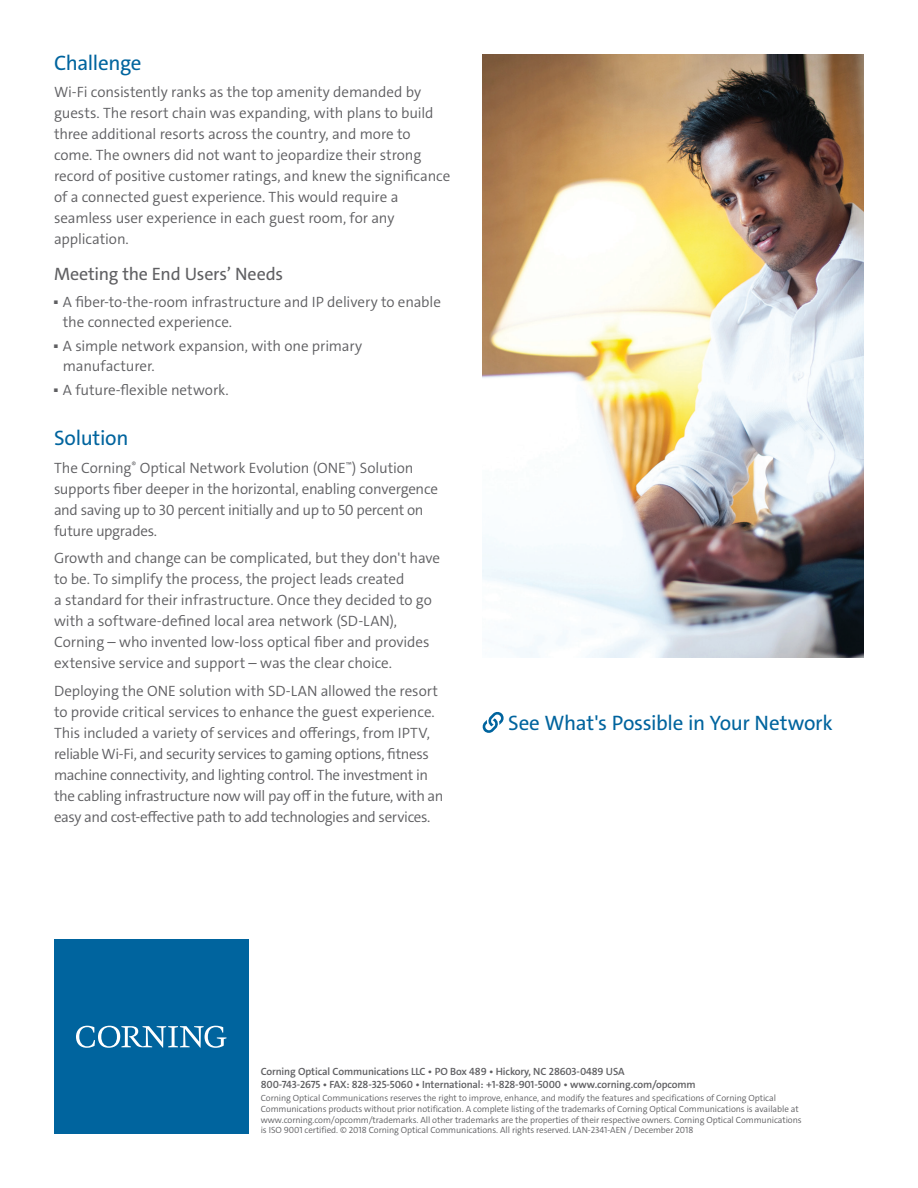
<style>
.page{position:relative;width:918px;height:1188px;background:#fff}
.page>*{position:absolute;margin:0;border:0;box-sizing:border-box;transform-origin:0 0}
.Body_Copy{font:21px "The Sans C4 s";letter-spacing:-.015em;color:#00649e}
.BlueHead_Pg1{font:21px "The Sans C4 s";letter-spacing:-.02em;color:#00649e}
.Gray_SubHead_Pg2{font:18px "The Sans C4 s";letter-spacing:-.01em;color:#5f5f62}
.Body_Pg2{font:300 15px/21px "The Sans C4 s";letter-spacing:-.01em;color:#5f5f62}
.Bullet_Pg2{font:300 15px/20.2px "The Sans C4 s";letter-spacing:-.005em;color:#5f5f62}
.t1{font:600 10.5px "The Sans C4 s";letter-spacing:-.01em;color:#5f5f62}
.t2{font:300 9px/10.8px "The Sans C4 s";letter-spacing:-.01em;color:#5f5f62}
</style>
<div class="page">
<img style="left:483px;top:54px;width:381px;height:603px">
<div style="left:54px;top:939px;width:195px;height:195px;background:#00649e"></div>
<svg style="left:76px;top:1026px;width:150px;height:22px"></svg>
<svg style="left:482px;top:712px;width:22px;height:21px"></svg>
<p class="BlueHead_Pg1" style="left:54px;top:49px;width:89px">Challenge</p>
<p class="Body_Pg2" style="left:54px;top:82px;width:398px">Wi-Fi consistently ranks as the top amenity demanded by guests. The resort chain was expanding, with plans to build three additional resorts across the country, and more to come. The owners did not want to jeopardize their strong record of positive customer ratings, and knew the significance of a connected guest experience. This would require a seamless user experience in each guest room, for any application.</p>
<p class="Gray_SubHead_Pg2" style="left:54px;top:262px;width:231px">Meeting the End Users’ Needs</p>
<p class="Bullet_Pg2" style="left:63px;top:291px;width:380px;text-indent:-9px"><sup>■</sup> A fiber-to-the-room infrastructure and IP delivery to enable the connected experience.</p>
<p class="Bullet_Pg2" style="left:63px;top:335px;width:301px;text-indent:-9px"><sup>■</sup> A simple network expansion, with one primary manufacturer.</p>
<p class="Bullet_Pg2" style="left:54px;top:379px;width:176px"><sup>■</sup> A future-flexible network.</p>
<p class="BlueHead_Pg1" style="left:54px;top:424px;width:76px">Solution</p>
<p class="Body_Pg2" style="left:54px;top:457px;width:386px">The Corning<sup>®</sup> Optical Network Evolution (ONE<sup>™</sup>) Solution supports fiber deeper in the horizontal, enabling convergence and saving up to 30 percent initially and up to 50 percent on future upgrades.</p>
<p class="Body_Pg2" style="left:54px;top:548px;width:388px">Growth and change can be complicated, but they don't have to be. To simplify the process, the project leads created<br>a standard for their infrastructure. Once they decided to go with a software-defined local area network (SD-LAN), Corning – who invented low-loss optical fiber and provides extensive service and support – was the clear choice.</p>
<p class="Body_Pg2" style="left:54px;top:681px;width:391px">Deploying the ONE solution with SD-LAN allowed the resort to provide critical services to enhance the guest experience.<br>This included a variety of services and offerings, from IPTV, reliable Wi-Fi, and security services to gaming options, fitness machine connectivity, and lighting control. The investment in the cabling infrastructure now will pay off in the future, with an easy and cost-effective path to add technologies and services.</p>
<p class="Body_Copy" style="left:508px;top:709px;width:326px">See What's Possible in Your Network</p>
<p class="t1" style="left:261px;top:1065px;width:365px">Corning Optical Communications LLC • PO Box 489 • Hickory, NC 28603-0489 USA</p>
<p class="t1" style="left:261px;top:1077px;width:437px">800-743-2675 • FAX: 828-325-5060 • International: +1-828-901-5000 • www.corning.com/opcomm</p>
<p class="t2" style="left:261px;top:1093px;width:543px">Corning Optical Communications reserves the right to improve, enhance, and modify the features and specifications of Corning Optical Communications products without prior notification. A complete listing of the trademarks of Corning Optical Communications is available at www.corning.com/opcomm/trademarks. All other trademarks are the properties of their respective owners. Corning Optical Communications is ISO 9001 certified. © 2018 Corning Optical Communications. All rights reserved. LAN-2341-AEN / December 2018</p>
</div>
